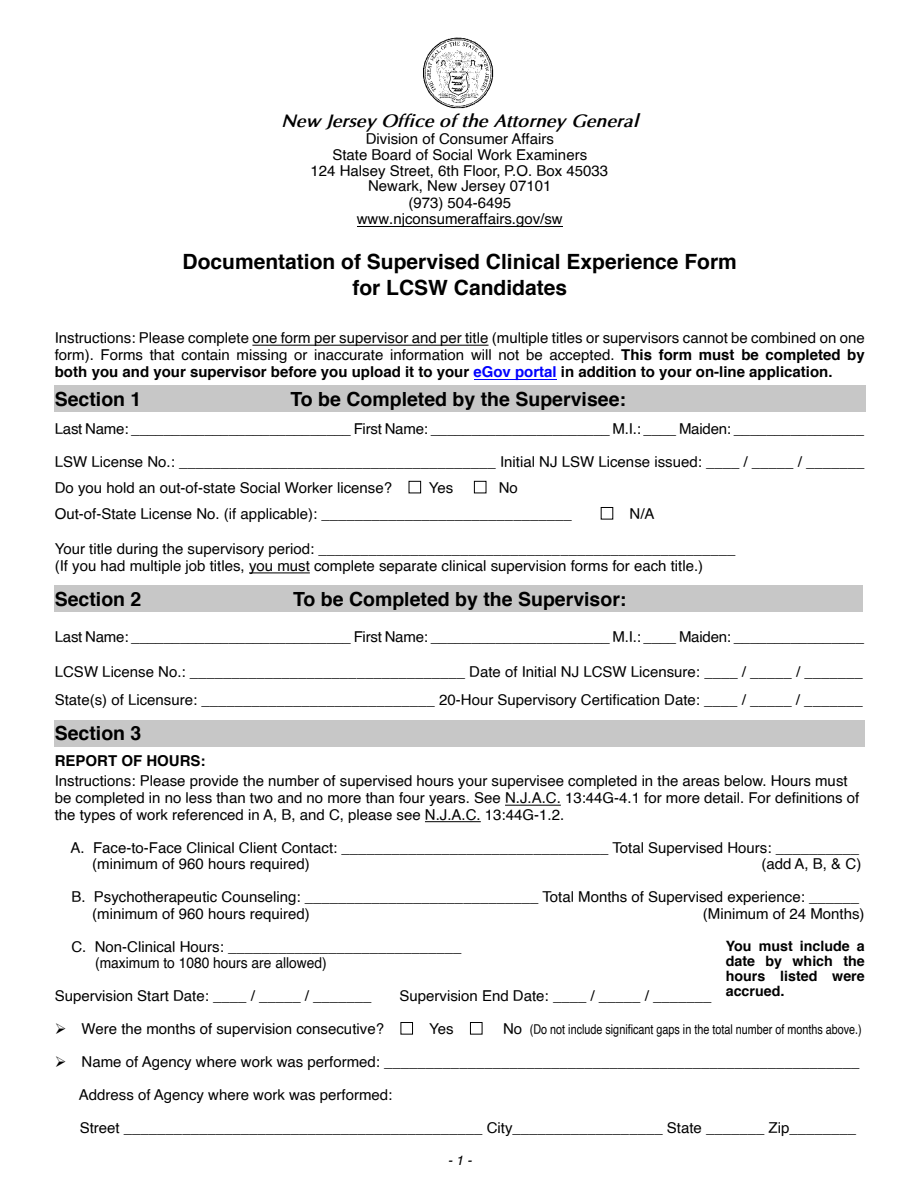
<style>
.page{position:relative;width:918px;height:1188px;background:#fff}
.page>*{position:absolute;margin:0;border:0;box-sizing:border-box;transform-origin:0 0}
.t1{font:700 21px/25.8px "Helvetica";color:#000;text-align:center}
.t2{font:700 19.5px "Helvetica";color:#000}
.t3{font:italic 700 18px "Optima";color:#000}
.t4{font:15px/16px "Helvetica";color:#000}
.t5{font:700 15px "Helvetica";color:#000}
.t6{font:700 14.25px/15px "Helvetica";color:#000;text-align:justify}
.t7{font:13.5px "Helvetica";color:#000;scale:.8 1}
.t8{font:italic 13.5px "Helvetica";color:#000}
.s1{font-weight:700}
.s2{font-weight:700;color:#00f}
.s3{font-size:15px}
</style>
<div class="page">
<div style="left:55px;top:585px;width:808px;height:27px;background:#c7c7c7"></div>
<div style="left:54px;top:386px;width:811px;height:26px;background:#c7c7c7"></div>
<hr style="left:249px;top:573px;width:61px;height:1px;background:#000">
<hr style="left:505px;top:805px;width:56px;height:1px;background:#000">
<hr style="left:425px;top:821px;width:56px;height:1px;background:#000">
<hr style="left:474px;top:379px;width:82px;height:1px;background:#00f">
<hr style="left:252px;top:345px;width:237px;height:1px;background:#000">
<hr style="left:357px;top:226px;width:206px;height:1px;background:#000">
<div style="left:409px;top:481px;width:12px;height:12px;border:1px solid #000"></div>
<div style="left:474px;top:481px;width:12px;height:12px;border:1px solid #000"></div>
<div style="left:601px;top:507px;width:12px;height:12px;border:1px solid #000"></div>
<div style="left:401px;top:1022px;width:12px;height:12px;border:1px solid #000"></div>
<div style="left:470px;top:1022px;width:12px;height:12px;border:1px solid #000"></div>
<img style="left:423px;top:37px;width:71px;height:72px">
<div style="left:54px;top:721px;width:810px;height:26px;background:#c7c7c7"></div>
<p class="t3" style="left:281px;top:109px;width:359px">New Jersey Office of the Attorney General</p>
<p class="t4" style="left:311px;top:131px;width:299px;text-align:center">Division of Consumer Affairs<br>State Board of Social Work Examiners<br>124 Halsey Street, 6th Floor, P.O. Box 45033<br>Newark, New Jersey 07101<br>(973) 504-6495 www.njconsumeraffairs.gov/sw</p>
<h1 class="t1" style="left:183px;top:249px;width:556px">Documentation of Supervised Clinical Experience Form for LCSW Candidates</h1>
<p class="t4" style="left:55px;top:329px;width:812px;line-height:17.2px;text-align:justify">Instructions: Please complete one form per supervisor and per title (multiple titles or supervisors cannot be combined on one form). Forms that contain missing or inaccurate information will not be accepted. <span class="s1">This form must be completed by both you and your supervisor before you upload it to your</span> <span class="s2">eGov portal</span> <span class="s1">in addition to your on-line application.</span></p>
<h2 class="t2" style="left:55px;top:384px;width:88px">Section 1</h2>
<h2 class="t2" style="left:290px;top:384px;width:337px">To be Completed by the Supervisee:</h2>
<p class="t4" style="left:55px;top:413px;width:811px;line-height:32.4px">Last Name: ___________________________ First Name: ______________________ M.I.: ____ Maiden: ________________<br>LSW License No.: ______________________________________ Initial NJ LSW License issued: ____ / _____ / _______</p>
<p class="t4" style="left:55px;top:480px;width:339px">Do you hold an out-of-state Social Worker license?</p>
<p class="t4" style="left:429px;top:480px;width:26px">Yes</p>
<p class="t4" style="left:55px;top:475px;width:518px;line-height:26.2px;text-indent:444px">No<br>Out-of-State License No. (if applicable): ______________________________</p>
<p class="t4" style="left:630px;top:506px;width:27px">N/A</p>
<p class="t4" style="left:55px;top:540px;width:682px;line-height:17.2px">Your title during the supervisory period: __________________________________________________ (If you had multiple job titles, you must complete separate clinical supervision forms for each title.)</p>
<h2 class="t2" style="left:55px;top:583px;width:88px">Section 2</h2>
<h2 class="t2" style="left:293px;top:583px;width:335px">To be Completed by the Supervisor:</h2>
<p class="t4" style="left:55px;top:629px;width:811px">Last Name: ___________________________ First Name: ______________________ M.I.: ____ Maiden: ________________</p>
<p class="t4" style="left:55px;top:658px;width:810px;line-height:28.5px">LCSW License No.: _________________________________ Date of Initial NJ LCSW Licensure: ____ / _____ / _______<br>State(s) of Licensure: ____________________________ 20-Hour Supervisory Certification Date: ____ / _____ / _______</p>
<h2 class="t2" style="left:55px;top:717px;width:88px">Section 3</h2>
<p class="t5" style="left:55px;top:749px;width:152px">REPORT OF HOURS:</p>
<p class="t4" style="left:55px;top:773px;width:806px;line-height:17px">Instructions: Please provide the number of supervised hours your supervisee completed in the areas below. Hours must be completed in no less than two and no more than four years. See N.J.A.C. 13:44G-4.1 for more detail. For definitions of the types of work referenced in A, B, and C, please see N.J.A.C. 13:44G-1.2.</p>
<p class="t4" style="left:92px;top:840px;width:768px;line-height:16.5px;text-indent:-22px">A. Face-to-Face Clinical Client Contact: ________________________________ Total Supervised Hours: __________ (minimum of 960 hours required)</p>
<p class="t4" style="left:761px;top:856px;width:101px">(add A, B, &amp; C)</p>
<p class="t4" style="left:92px;top:889px;width:768px;line-height:16.5px;text-indent:-21px">B. Psychotherapeutic Counseling: ____________________________ Total Months of Supervised experience: ______ (minimum of 960 hours required)</p>
<p class="t4" style="left:703px;top:906px;width:163px">(Minimum of 24 Months)</p>
<p class="t6" style="left:726px;top:938px;width:140px">You must include a date by which the hours listed were accrued<span class="s3">.</span></p>
<p class="t4" style="left:95px;top:939px;width:368px;line-height:16.5px;text-indent:-24px">C. Non-Clinical Hours: ____________________________ (maximum to 1080 hours are allowed)</p>
<p class="t4" style="left:55px;top:988px;width:318px">Supervision Start Date: ____ / _____ / _______</p>
<p class="t4" style="left:400px;top:988px;width:313px">Supervision End Date: ____ / _____ / _______</p>
<p class="t4" style="left:55px;top:1021px;width:331px">➢ Were the months of supervision consecutive?</p>
<p class="t4" style="left:429px;top:1021px;width:26px">Yes</p>
<p class="t7" style="left:503px;top:1019px;width:450px"><span class="s3">No</span> (Do not include significant gaps in the total number of months above.)</p>
<p class="t4" style="left:55px;top:1054px;width:806px">➢ Name of Agency where work was performed: _________________________________________________________</p>
<p class="t4" style="left:79px;top:1087px;width:315px">Address of Agency where work was performed:</p>
<p class="t4" style="left:80px;top:1120px;width:778px">Street ___________________________________________ City__________________ State _______ Zip________</p>
<p class="t8" style="left:448px;top:1149px;width:26px">- 1 -</p>
</div>
